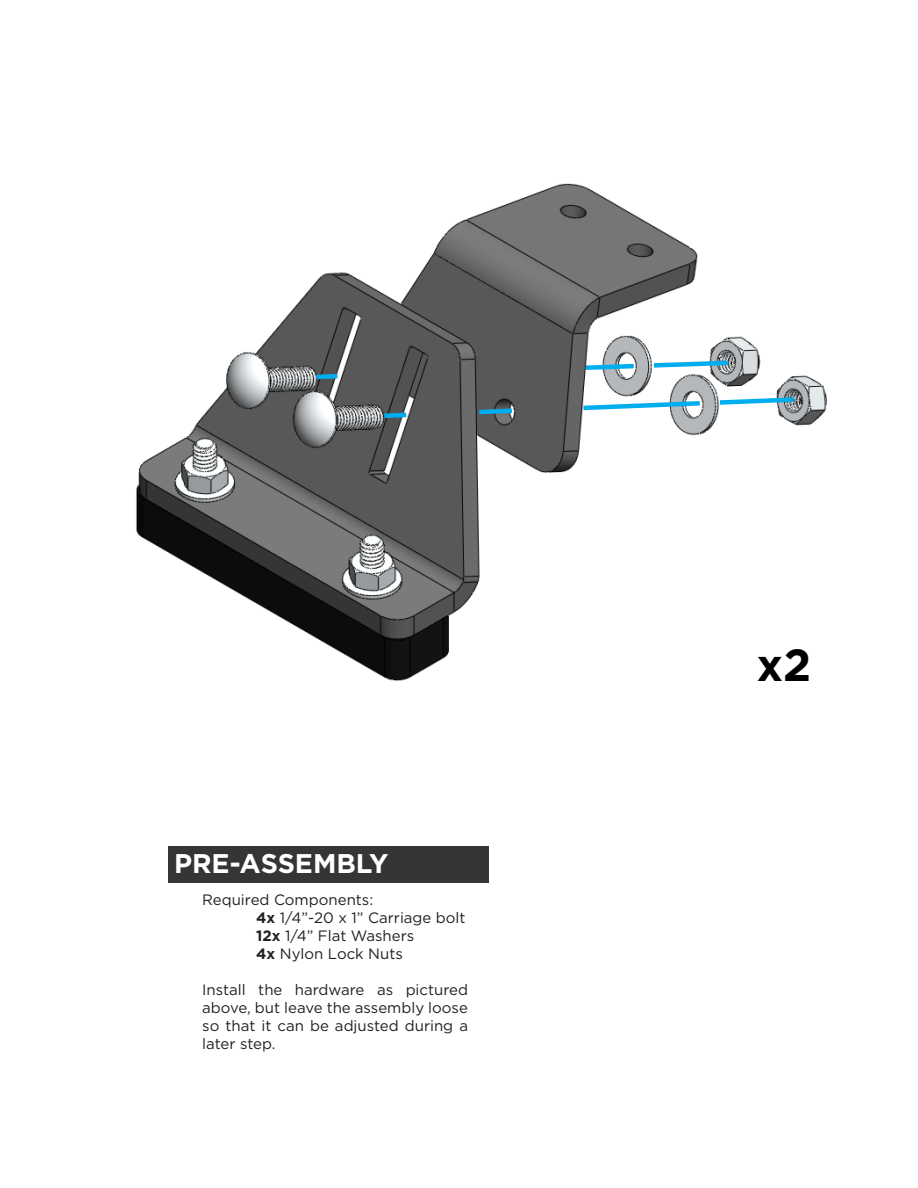
<style>
.page{position:relative;width:918px;height:1188px;background:#fff}
.page>*{position:absolute;margin:0;border:0;box-sizing:border-box;transform-origin:0 0}
.t1{font:700 45px "Gotham";color:#000}
.t2{font:700 27px "Gotham";color:#fff}
.t3{font:15px/18px "Gotham";color:#231f20;text-align:justify}
.s1{font-weight:700}
</style>
<div class="page">
<div style="left:168px;top:846px;width:320px;height:36px;background:#363536"></div>
<img style="left:136px;top:183px;width:691px;height:498px">
<svg style="left:380px;top:410px;width:31px;height:10px"></svg>
<svg style="left:475px;top:406px;width:42px;height:11px"></svg>
<svg style="left:579px;top:399px;width:125px;height:14px"></svg>
<svg style="left:715px;top:395px;width:83px;height:12px"></svg>
<svg style="left:312px;top:372px;width:30px;height:10px"></svg>
<svg style="left:581px;top:361px;width:57px;height:11px"></svg>
<svg style="left:649px;top:358px;width:84px;height:12px"></svg>
<p class="t2" style="left:174px;top:848px;width:216px">PRE-ASSEMBLY</p>
<p class="t3" style="left:202px;top:890px;width:173px">Required Components:</p>
<p class="t3" style="left:256px;top:908px;width:211px"><span class="s1">4x</span> 1/4”-20 x 1” Carriage bolt</p>
<p class="t3" style="left:256px;top:926px;width:160px"><span class="s1">12x</span> 1/4” Flat Washers</p>
<p class="t3" style="left:256px;top:944px;width:148px"><span class="s1">4x</span> Nylon Lock Nuts</p>
<p class="t3" style="left:202px;top:980px;width:267px">Install the hardware as pictured above, but leave the assembly loose so that it can be adjusted during a later step.</p>
<p class="t1" style="left:757px;top:639px;width:56px">x2</p>
</div>
